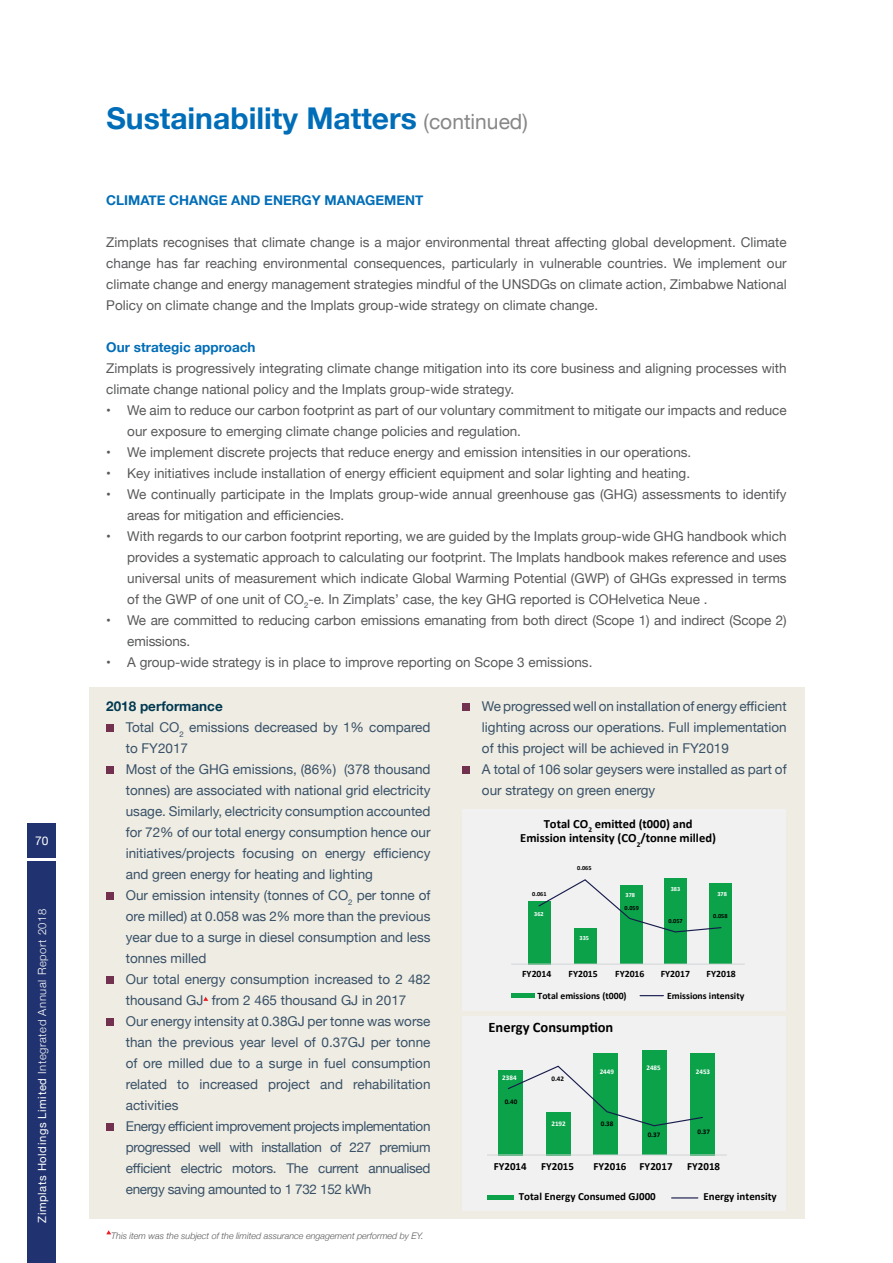
<style>
.page{position:relative;width:893px;height:1263px;background:#fff}
.page>*{position:absolute;margin:0;border:0;box-sizing:border-box;transform-origin:0 0}
.t1{font:700 30px "Helvetica Neue";color:#006db8}
.t2{font:700 14.55px "Calibri";color:#000}
.t3{font:13.5px/21px "Helvetica Neue";color:#58595b}
.t4{font:13.5px/21px "Helvetica Neue";color:#385167}
.t5{font:700 13.5px "Helvetica Neue";color:#006db8}
.t6{font:700 12.6px/14.9px "Calibri";color:#000;text-align:center}
.t7{font:12px "Helvetica Neue";color:#fff}
.t8{font:300 11.25px "Helvetica Neue";letter-spacing:.05em;color:#fff}
.t9{font:700 10.95px "Calibri";color:#000}
.t10{font:700 9.75px "Calibri";color:#000}
.t11{font:italic 300 9px "Helvetica Neue";color:#58595b}
.t12{font:700 7.05px "Calibri";color:#000}
.t13{font:700 7.05px "Calibri";color:#fff}
.t14{font:700 6.3px "Calibri";color:#000}
.t15{font:700 6.3px "Calibri";color:#fff}
.s1{font-weight:400}
.s2{font-weight:400;font-size:21px;color:#888787}
.s3{font-weight:700;color:#013951}
</style>
<div class="page">
<div style="left:89px;top:687px;width:716px;height:532px;background:#efece3"></div>
<div style="left:106px;top:724px;width:8px;height:8px;background:#71314f"></div>
<div style="left:106px;top:766px;width:8px;height:8px;background:#71314f"></div>
<div style="left:106px;top:892px;width:8px;height:8px;background:#71314f"></div>
<div style="left:106px;top:976px;width:8px;height:8px;background:#71314f"></div>
<svg style="left:203px;top:997px;width:5px;height:4px"></svg>
<div style="left:106px;top:1018px;width:8px;height:8px;background:#71314f"></div>
<div style="left:106px;top:1123px;width:8px;height:8px;background:#71314f"></div>
<div style="left:462px;top:703px;width:8px;height:8px;background:#71314f"></div>
<div style="left:462px;top:766px;width:8px;height:8px;background:#71314f"></div>
<div style="left:462px;top:809px;width:324px;height:201px;background:#f1f1f2"></div>
<div style="left:528px;top:901px;width:22px;height:63px;background:#0ba24a"></div>
<div style="left:574px;top:928px;width:22px;height:36px;background:#0ba24a"></div>
<div style="left:620px;top:886px;width:22px;height:78px;background:#0ba24a"></div>
<div style="left:664px;top:878px;width:22px;height:86px;background:#0ba24a"></div>
<div style="left:710px;top:883px;width:22px;height:81px;background:#0ba24a"></div>
<svg style="left:538px;top:878px;width:184px;height:55px"></svg>
<hr style="left:511px;top:964px;width:234px;height:1px;background:#d1d3d4">
<svg style="left:640px;top:995px;width:23px;height:1px"></svg>
<div style="left:511px;top:993px;width:24px;height:5px;background:#0ba24a"></div>
<div style="left:462px;top:1016px;width:324px;height:195px;background:#f1f1f2"></div>
<div style="left:498px;top:1070px;width:25px;height:85px;background:#0ba24a"></div>
<div style="left:546px;top:1112px;width:25px;height:43px;background:#0ba24a"></div>
<div style="left:593px;top:1053px;width:25px;height:102px;background:#0ba24a"></div>
<div style="left:642px;top:1050px;width:25px;height:105px;background:#0ba24a"></div>
<div style="left:690px;top:1053px;width:25px;height:102px;background:#0ba24a"></div>
<svg style="left:672px;top:1197px;width:26px;height:1px"></svg>
<div style="left:487px;top:1195px;width:26px;height:5px;background:#0ba24a"></div>
<svg style="left:507px;top:1065px;width:196px;height:62px"></svg>
<hr style="left:487px;top:1155px;width:240px;height:1px;background:#d1d3d4">
<svg style="left:106px;top:1230px;width:5px;height:4px"></svg>
<div style="left:28px;top:861px;width:28px;height:402px;background:#203370"></div>
<div style="left:28px;top:823px;width:28px;height:35px;background:#203370"></div>
<p class="t7" style="left:35px;top:832px;width:15px">70</p>
<p class="t8" style="left:33px;top:1223px;width:316px;rotate:-90deg"><span class="s1">Zimplats Holdings Limited</span> Integrated Annual Report 2018</p>
<h1 class="t1" style="left:106px;top:94px;width:423px">Sustainability Matters <span class="s2">(continued)</span></h1>
<p class="t5" style="left:106px;top:189px;width:319px">CLIMATE CHANGE AND ENERGY MANAGEMENT</p>
<p class="t3" style="left:106px;top:232px;width:682px;text-align:justify">Zimplats recognises that climate change is a major environmental threat affecting global development. Climate change has far reaching environmental consequences, particularly in vulnerable countries. We implement our climate change and energy management strategies mindful of the UNSDGs on climate action, Zimbabwe National Policy on climate change and the Implats group-wide strategy on climate change.</p>
<p class="t5" style="left:106px;top:336px;width:151px">Our strategic approach</p>
<p class="t3" style="left:106px;top:358px;width:682px">Zimplats is progressively integrating climate change mitigation into its core business and aligning processes with climate change national policy and the Implats group-wide strategy.</p>
<p class="t3" style="left:127px;top:400px;width:661px;text-indent:-21px">• We aim to reduce our carbon footprint as part of our voluntary commitment to mitigate our impacts and reduce our exposure to emerging climate change policies and regulation.</p>
<p class="t3" style="left:106px;top:442px;width:587px">• We implement discrete projects that reduce energy and emission intensities in our operations.</p>
<p class="t3" style="left:106px;top:463px;width:585px">• Key initiatives include installation of energy efficient equipment and solar lighting and heating.</p>
<p class="t3" style="left:127px;top:484px;width:661px;text-indent:-21px">• We continually participate in the Implats group-wide annual greenhouse gas (GHG) assessments to identify areas for mitigation and efficiencies.</p>
<p class="t3" style="left:127px;top:526px;width:661px;text-align:justify;text-indent:-21px">• With regards to our carbon footprint reporting, we are guided by the Implats group-wide GHG handbook which provides a systematic approach to calculating our footprint. The Implats handbook makes reference and uses universal units of measurement which indicate Global Warming Potential (GWP) of GHGs expressed in terms of the GWP of one unit of CO<sub>2</sub>-e. In Zimplats’ case, the key GHG reported is COHelvetica Neue .</p>
<p class="t3" style="left:127px;top:610px;width:661px;text-indent:-21px">• We are committed to reducing carbon emissions emanating from both direct (Scope 1) and indirect (Scope 2) emissions.</p>
<p class="t3" style="left:106px;top:652px;width:488px">• A group-wide strategy is in place to improve reporting on Scope 3 emissions.</p>
<p class="t4" style="left:126px;top:697px;width:306px;text-indent:-20px"><span class="s3">2018 performance<br></span>Total CO<sub>2</sub> emissions decreased by 1% compared to FY2017<br>Most of the GHG emissions, (86%) (378 thousand tonnes) are associated with national grid electricity usage. Similarly, electricity consumption accounted for 72% of our total energy consumption hence our initiatives/projects focusing on energy efficiency and green energy for heating and lighting<br>Our emission intensity (tonnes of CO<sub>2</sub> per tonne of ore milled) at 0.058 was 2% more than the previous year due to a surge in diesel consumption and less tonnes milled<br>Our total energy consumption increased to 2 482 thousand GJ from 2 465 thousand GJ in 2017<br>Our energy intensity at 0.38GJ per tonne was worse than the previous year level of 0.37GJ per tonne of ore milled due to a surge in fuel consumption related to increased project and rehabilitation activities<br>Energy efficient improvement projects implementation progressed well with installation of 227 premium efficient electric motors. The current annualised energy saving amounted to 1 732 152 kWh</p>
<p class="t4" style="left:482px;top:696px;width:306px">We progressed well on installation of energy efficient lighting across our operations. Full implementation of this project will be achieved in FY2019<br>A total of 106 solar geysers were installed as part of our strategy on green energy</p>
<p class="t6" style="left:520px;top:816px;width:197px">Total CO<sub>2</sub> emitted (t000) and<br>Emission intensity (CO<sub>2</sub>/tonne milled)</p>
<p class="t14" style="left:577px;top:864px;width:16px">0.065</p>
<p class="t15" style="left:671px;top:884px;width:11px">383</p>
<p class="t14" style="left:532px;top:890px;width:16px">0.061</p>
<p class="t15" style="left:625px;top:891px;width:11px">378</p>
<p class="t15" style="left:717px;top:890px;width:11px">378</p>
<p class="t14" style="left:625px;top:904px;width:16px">0.059</p>
<p class="t15" style="left:534px;top:909px;width:11px">362</p>
<p class="t14" style="left:713px;top:912px;width:16px">0.058</p>
<p class="t14" style="left:668px;top:917px;width:16px">0.057</p>
<p class="t15" style="left:580px;top:933px;width:11px">335</p>
<p class="t10" style="left:522px;top:967px;width:31px">FY2014</p>
<p class="t10" style="left:569px;top:967px;width:31px">FY2015</p>
<p class="t10" style="left:538px;top:989px;width:91px">Total emissions (t000)</p>
<p class="t10" style="left:615px;top:967px;width:31px">FY2016</p>
<p class="t10" style="left:661px;top:967px;width:31px">FY2017</p>
<p class="t10" style="left:707px;top:967px;width:31px">FY2018</p>
<p class="t10" style="left:667px;top:989px;width:79px">Emissions intensity</p>
<p class="t2" style="left:489px;top:1018px;width:126px">Energy Consumption</p>
<p class="t13" style="left:646px;top:1063px;width:16px">2485</p>
<p class="t13" style="left:600px;top:1067px;width:16px">2449</p>
<p class="t13" style="left:696px;top:1067px;width:16px">2453</p>
<p class="t13" style="left:502px;top:1073px;width:16px">2384</p>
<p class="t12" style="left:551px;top:1074px;width:14px">0.42</p>
<p class="t12" style="left:505px;top:1098px;width:14px">0.40</p>
<p class="t13" style="left:551px;top:1119px;width:16px">2192</p>
<p class="t12" style="left:601px;top:1119px;width:14px">0.38</p>
<p class="t12" style="left:697px;top:1127px;width:14px">0.37</p>
<p class="t12" style="left:648px;top:1130px;width:14px">0.37</p>
<p class="t9" style="left:494px;top:1159px;width:34px">FY2014</p>
<p class="t9" style="left:541px;top:1159px;width:34px">FY2015</p>
<p class="t9" style="left:593px;top:1159px;width:81px">FY2016 FY2017</p>
<p class="t9" style="left:687px;top:1159px;width:34px">FY2018</p>
<p class="t9" style="left:519px;top:1190px;width:138px">Total Energy Consumed GJ000</p>
<p class="t9" style="left:703px;top:1190px;width:75px">Energy intensity</p>
<p class="t11" style="left:111px;top:1228px;width:314px">This item was the subject of the limited assurance engagement performed by EY.</p>
</div>
